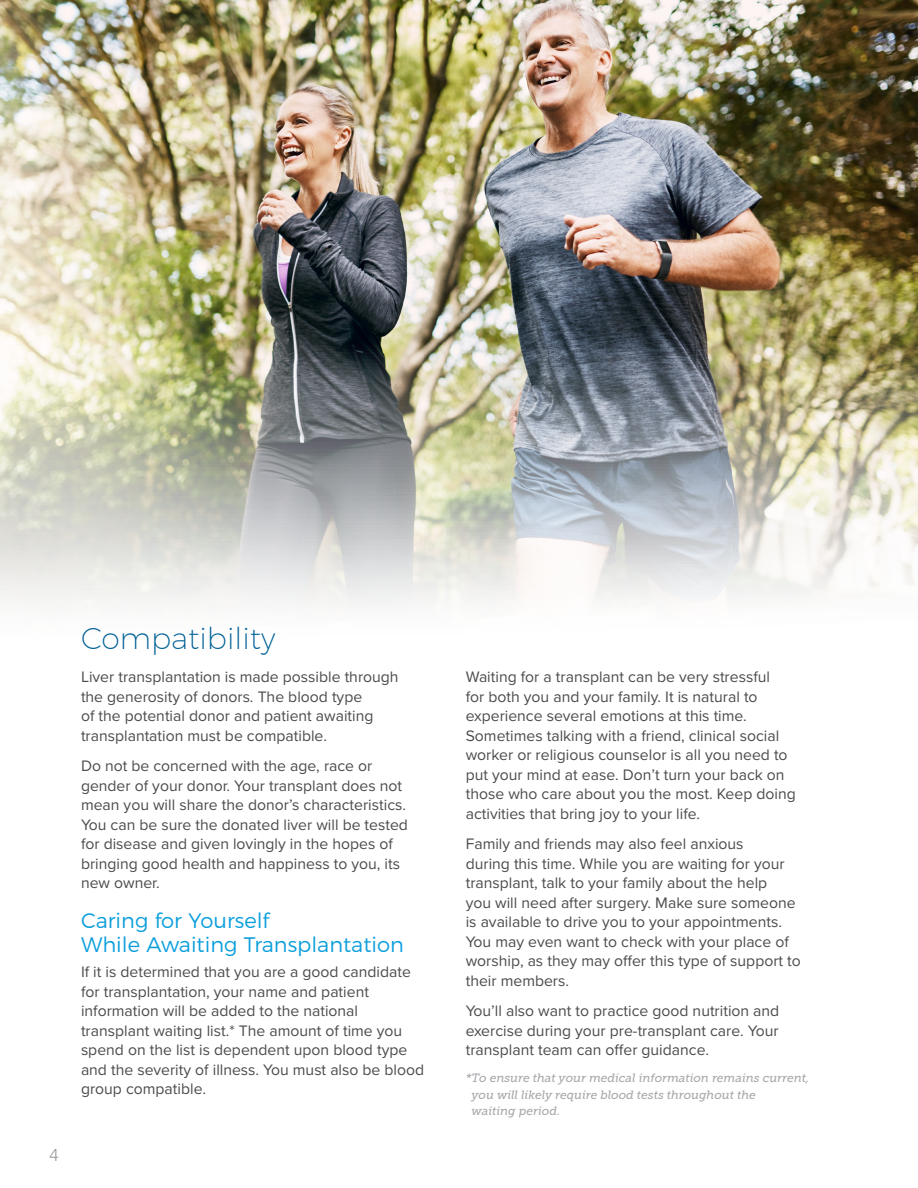
<style>
.page{position:relative;width:918px;height:1188px;background:#fff}
.page>*{position:absolute;margin:0;border:0;box-sizing:border-box;transform-origin:0 0}
.Page_Head{font:200 30px "Montserrat";color:#016197}
.Subhead1_Title_Case{font:300 21px/24px "Montserrat";color:#0c9fdc}
.t1{font:300 18px "Proxima Nova";color:#939598}
.body{font:15.75px/19.5px "Proxima Nova";color:#4b4c4d}
.Photo_caption{font:italic 12px/16.5px "Museo Slab 500";color:#a8a9ad}
</style>
<div class="page">
<img style="left:0;top:0;width:918px;height:606px">
<p class="t1" style="left:49px;top:1142px;width:11px">4</p>
<p class="Page_Head" style="left:81px;top:616px;width:196px">Compatibility</p>
<p class="body" style="left:81px;top:667px;width:319px">Liver transplantation is made possible through the generosity of donors. The blood type<br>of the potential donor and patient awaiting transplantation must be compatible.</p>
<p class="body" style="left:81px;top:756px;width:329px">Do not be concerned with the age, race or gender of your donor. Your transplant does not mean you will share the donor’s characteristics.<br>You can be sure the donated liver will be tested for disease and given lovingly in the hopes of bringing good health and happiness to you, its new owner.</p>
<p class="Subhead1_Title_Case" style="left:81px;top:907px;width:324px">Caring for Yourself<br>While Awaiting Transplantation</p>
<p class="body" style="left:81px;top:962px;width:345px">If it is determined that you are a good candidate for transplantation, your name and patient information will be added to the national transplant waiting list.* The amount of time you spend on the list is dependent upon blood type and the severity of illness. You must also be blood group compatible.</p>
<p class="body" style="left:466px;top:667px;width:332px">Waiting for a transplant can be very stressful<br>for both you and your family. It is natural to experience several emotions at this time.<br>Sometimes talking with a friend, clinical social worker or religious counselor is all you need to put your mind at ease. Don’t turn your back on those who care about you the most. Keep doing activities that bring joy to your life.</p>
<p class="body" style="left:466px;top:834px;width:337px">Family and friends may also feel anxious<br>during this time. While you are waiting for your transplant, talk to your family about the help<br>you will need after surgery. Make sure someone is available to drive you to your appointments.<br>You may even want to check with your place of worship, as they may offer this type of support to their members.</p>
<p class="body" style="left:466px;top:1000px;width:315px;text-align:justify">You’ll also want to practice good nutrition and exercise during your pre-transplant care. Your transplant team can offer guidance.</p>
<p class="Photo_caption" style="left:472px;top:1070px;width:339px;text-indent:-6px">*To ensure that your medical information remains current, you will likely require blood tests throughout the<br>waiting period.</p>
</div>
